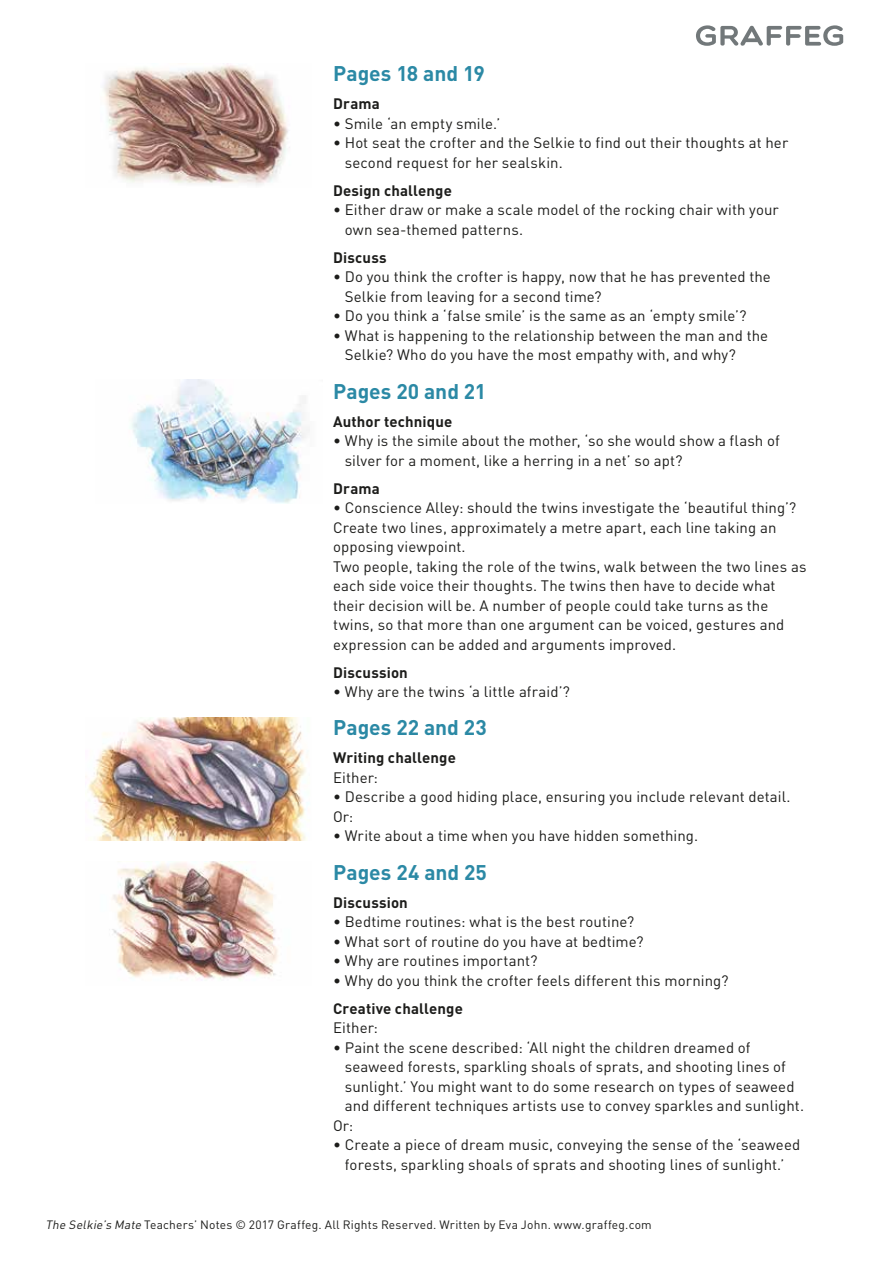
<style>
.page{position:relative;width:893px;height:1263px;background:#fff}
.page>*{position:absolute;margin:0;border:0;box-sizing:border-box;transform-origin:0 0}
.t1{font:700 21px "DIN";color:#2b89a5}
.t2{font:15px/19.5px "DIN";letter-spacing:.005em;color:#1d1d1b}
.t3{font:700 15px "DIN";letter-spacing:.01em;color:#1d1d1b}
.t4{font:12px "DIN";letter-spacing:.015em;color:#1d1d1b}
.s1{font-style:italic}
</style>
<div class="page">
<svg style="left:696px;top:25px;width:148px;height:21px"></svg>
<img style="left:85px;top:717px;width:224px;height:123px">
<img style="left:112px;top:862px;width:167px;height:118px">
<img style="left:130px;top:380px;width:180px;height:123px">
<img style="left:103px;top:64px;width:187px;height:121px">
<h1 class="t1" style="left:333px;top:60px;width:153px">Pages 18 and 19</h1>
<p class="t3" style="left:333px;top:94px;width:48px">Drama</p>
<p class="t2" style="left:333px;top:113px;width:169px">• Smile ‘an empty smile.’</p>
<p class="t2" style="left:345px;top:133px;width:445px;text-indent:-12px">• Hot seat the crofter and the Selkie to find out their thoughts at her second request for her sealskin.</p>
<p class="t3" style="left:333px;top:181px;width:120px">Design challenge</p>
<p class="t2" style="left:345px;top:200px;width:436px;text-indent:-12px">• Either draw or make a scale model of the rocking chair with your own sea-themed patterns.</p>
<p class="t3" style="left:333px;top:248px;width:55px">Discuss</p>
<p class="t2" style="left:345px;top:267px;width:428px;text-indent:-12px">• Do you think the crofter is happy, now that he has prevented the<br>Selkie from leaving for a second time?</p>
<p class="t2" style="left:333px;top:306px;width:415px">• Do you think a ‘false smile’ is the same as an ‘empty smile’?</p>
<p class="t2" style="left:345px;top:325px;width:425px;text-indent:-12px">• What is happening to the relationship between the man and the<br>Selkie? Who do you have the most empathy with, and why?</p>
<h1 class="t1" style="left:333px;top:377px;width:155px">Pages 20 and 21</h1>
<p class="t3" style="left:333px;top:411px;width:121px">Author technique</p>
<p class="t2" style="left:345px;top:431px;width:436px;text-indent:-12px">• Why is the simile about the mother, ‘so she would show a flash of silver for a moment, like a herring in a net’ so apt?</p>
<p class="t3" style="left:333px;top:478px;width:48px">Drama</p>
<p class="t2" style="left:333px;top:498px;width:475px">• Conscience Alley: should the twins investigate the ‘beautiful thing’?<br>Create two lines, approximately a metre apart, each line taking an opposing viewpoint.<br>Two people, taking the role of the twins, walk between the two lines as each side voice their thoughts. The twins then have to decide what their decision will be. A number of people could take turns as the twins, so that more than one argument can be voiced, gestures and expression can be added and arguments improved.</p>
<p class="t3" style="left:333px;top:662px;width:76px">Discussion</p>
<p class="t2" style="left:333px;top:682px;width:238px">• Why are the twins ‘a little afraid’?</p>
<h1 class="t1" style="left:333px;top:714px;width:155px">Pages 22 and 23</h1>
<p class="t3" style="left:333px;top:748px;width:124px">Writing challenge</p>
<p class="t2" style="left:333px;top:767px;width:47px">Either:</p>
<p class="t2" style="left:333px;top:787px;width:459px">• Describe a good hiding place, ensuring you include relevant detail.<br>Or:</p>
<p class="t2" style="left:333px;top:826px;width:367px">• Write about a time when you have hidden something.</p>
<h1 class="t1" style="left:333px;top:858px;width:155px">Pages 24 and 25</h1>
<p class="t3" style="left:333px;top:892px;width:76px">Discussion</p>
<p class="t2" style="left:333px;top:912px;width:303px">• Bedtime routines: what is the best routine?</p>
<p class="t2" style="left:333px;top:931px;width:312px">• What sort of routine do you have at bedtime?</p>
<p class="t2" style="left:333px;top:951px;width:206px">• Why are routines important?</p>
<p class="t2" style="left:333px;top:970px;width:397px">• Why do you think the crofter feels different this morning?</p>
<p class="t3" style="left:333px;top:998px;width:131px">Creative challenge</p>
<p class="t2" style="left:333px;top:1018px;width:47px">Either:</p>
<p class="t2" style="left:333px;top:1037px;width:419px">• Paint the scene described: ‘All night the children dreamed of</p>
<p class="t2" style="left:345px;top:1057px;width:443px">seaweed forests, sparkling shoals of sprats, and shooting lines of</p>
<p class="t2" style="left:345px;top:1076px;width:451px">sunlight.’ You might want to do some research on types of seaweed</p>
<p class="t2" style="left:345px;top:1096px;width:461px">and different techniques artists use to convey sparkles and sunlight.</p>
<p class="t2" style="left:333px;top:1115px;width:22px">Or:</p>
<p class="t2" style="left:333px;top:1135px;width:469px;text-align:center">• Create a piece of dream music, conveying the sense of the ‘seaweed forests, sparkling shoals of sprats and shooting lines of sunlight.’</p>
<p class="t4" style="left:45px;top:1217px;width:608px"><span class="s1">The Selkie’s Mate</span> Teachers’ Notes © 2017 Graffeg. All Rights Reserved. Written by Eva John. www.graffeg.com</p>
</div>
